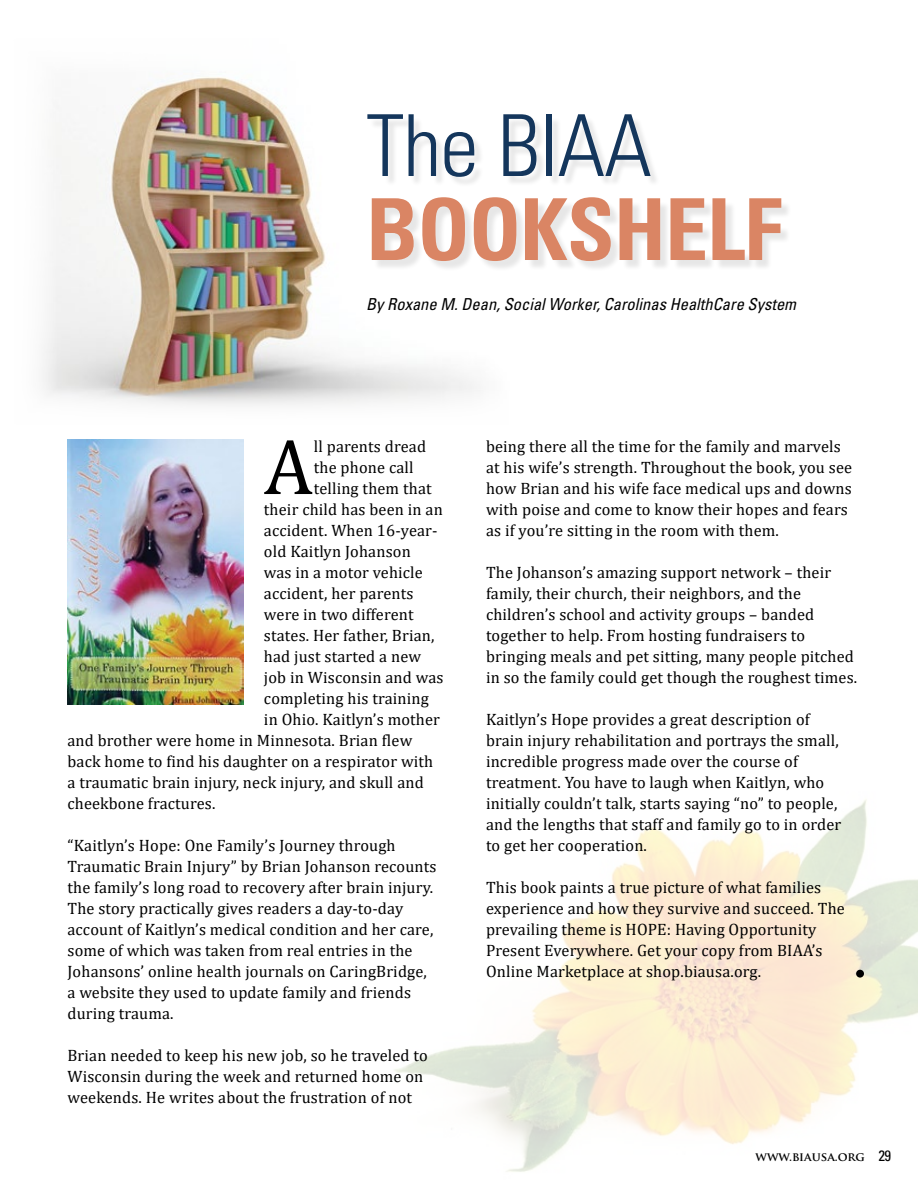
<style>
.page{position:relative;width:918px;height:1188px;background:#fff}
.page>*{position:absolute;margin:0;border:0;box-sizing:border-box;transform-origin:0 0}
.t1{font:700 condensed 85.5px "Univers LT Std";letter-spacing:-.01em;color:#da8564}
.t2{font:300 condensed 85.5px "Univers LT Std";letter-spacing:-.01em;color:#14365c}
.t3{font:79.5px "Cambria";color:#000}
.t4{font:16.5px/21px "Cambria";letter-spacing:.01em;color:#000}
.t5{font:italic condensed 16.5px "Univers LT Std";color:#000}
.t6{font:700 12px "Trajan Pro";color:#000}
.s1{font-family:"Univers LT Std";font-weight:400;font-stretch:condensed;font-size:15px}
</style>
<div class="page">
<img style="left:395px;top:800px;width:523px;height:372px">
<img style="left:42px;top:77px;width:438px;height:329px">
<img style="left:68px;top:440px;width:176px;height:264px">
<div style="left:370px;top:116px;width:422px;height:156px;background:#000;opacity:.1"></div>
<div style="left:856px;top:970px;width:8px;height:8px;background:#000;border-radius:50%"></div>
<h1 class="t2" style="left:366px;top:95px;width:287px">The BIAA</h1>
<h1 class="t1" style="left:366px;top:177px;width:417px">BOOKSHELF</h1>
<p class="t5" style="left:366px;top:294px;width:432px">By Roxane M. Dean, Social Worker, Carolinas HealthCare System</p>
<h2 class="t3" style="left:264px;top:420px;width:51px">A</h2>
<p class="t4" style="left:314px;top:436px;width:114px">ll parents dread</p>
<p class="t4" style="left:314px;top:457px;width:101px">the phone call</p>
<p class="t4" style="left:314px;top:478px;width:119px">telling them that</p>
<p class="t4" style="left:264px;top:499px;width:180px">their child has been in an</p>
<p class="t4" style="left:264px;top:520px;width:175px">accident. When 16-year-</p>
<p class="t4" style="left:264px;top:541px;width:148px">old Kaitlyn Johanson</p>
<p class="t4" style="left:264px;top:562px;width:160px">was in a motor vehicle</p>
<p class="t4" style="left:264px;top:583px;width:151px">accident, her parents</p>
<p class="t4" style="left:264px;top:604px;width:151px">were in two different</p>
<p class="t4" style="left:264px;top:625px;width:172px">states. Her father, Brian,</p>
<p class="t4" style="left:264px;top:646px;width:159px">had just started a new</p>
<p class="t4" style="left:264px;top:667px;width:181px">job in Wisconsin and was</p>
<p class="t4" style="left:264px;top:688px;width:166px">completing his training</p>
<p class="t4" style="left:264px;top:709px;width:178px">in Ohio. Kaitlyn’s mother</p>
<p class="t4" style="left:67px;top:730px;width:346px">and brother were home in Minnesota. Brian flew</p>
<p class="t4" style="left:67px;top:751px;width:367px">back home to find his daughter on a respirator with</p>
<p class="t4" style="left:67px;top:772px;width:358px">a traumatic brain injury, neck injury, and skull and</p>
<p class="t4" style="left:67px;top:793px;width:149px">cheekbone fractures.</p>
<p class="t4" style="left:67px;top:835px;width:371px">“Kaitlyn’s Hope: One Family’s Journey through Traumatic Brain Injury” by Brian Johanson recounts the family’s long road to recovery after brain injury.<br>The story practically gives readers a day-to-day account of Kaitlyn’s medical condition and her care, some of which was taken from real entries in the Johansons’ online health journals on CaringBridge, a website they used to update family and friends during trauma.</p>
<p class="t4" style="left:67px;top:1045px;width:362px">Brian needed to keep his new job, so he traveled to<br>Wisconsin during the week and returned home on weekends. He writes about the frustration of not</p>
<p class="t4" style="left:486px;top:436px;width:368px">being there all the time for the family and marvels at his wife’s strength. Throughout the book, you see how Brian and his wife face medical ups and downs with poise and come to know their hopes and fears as if you’re sitting in the room with them.</p>
<p class="t4" style="left:486px;top:562px;width:373px">The Johanson’s amazing support network – their family, their church, their neighbors, and the children’s school and activity groups – banded together to help. From hosting fundraisers to bringing meals and pet sitting, many people pitched in so the family could get though the roughest times.</p>
<p class="t4" style="left:486px;top:709px;width:357px">Kaitlyn’s Hope provides a great description of brain injury rehabilitation and portrays the small, incredible progress made over the course of treatment. You have to laugh when Kaitlyn, who initially couldn’t talk, starts saying “no” to people, and the lengths that staff and family go to in order to get her cooperation.</p>
<p class="t4" style="left:486px;top:877px;width:360px">This book paints a true picture of what families experience and how they survive and succeed. The prevailing theme is HOPE: Having Opportunity Present Everywhere. Get your copy from BIAA’s Online Marketplace at shop.biausa.org.</p>
<p class="t6" style="left:756px;top:1149px;width:137px">WWW.BIAUSA.ORG <span class="s1">29</span></p>
</div>
